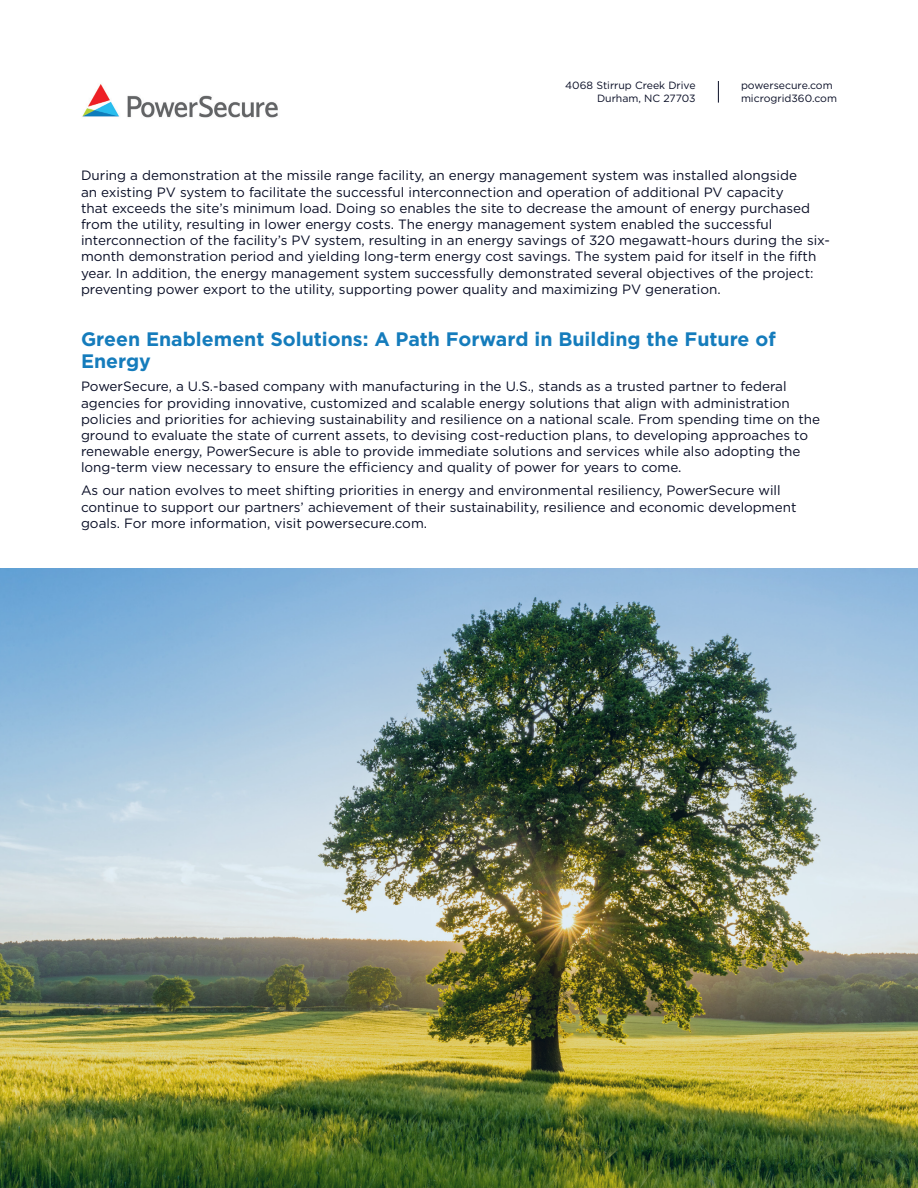
<style>
.page{position:relative;width:918px;height:1188px;background:#fff}
.page>*{position:absolute;margin:0;border:0;box-sizing:border-box;transform-origin:0 0}
.t1{font:700 19.5px/22.5px "Gotham";color:#157cbc}
.t2{font:13.5px/16.2px "Gotham";color:#080d25}
.t3{font:10.5px "Gotham";color:#080d25}
</style>
<div class="page">
<svg style="left:718px;top:81px;width:1px;height:22px"></svg>
<img style="left:82px;top:84px;width:196px;height:34px">
<img style="left:0;top:568px;width:918px;height:620px">
<p class="t3" style="left:565px;top:79px;width:132px">4068 Stirrup Creek Drive</p>
<p class="t3" style="left:597px;top:92px;width:100px">Durham, NC 27703</p>
<p class="t3" style="left:741px;top:79px;width:93px">powersecure.com</p>
<p class="t3" style="left:741px;top:92px;width:98px">microgrid360.com</p>
<p class="t2" style="left:81px;top:167px;width:751px">During a demonstration at the missile range facility, an energy management system was installed alongside<br>an existing PV system to facilitate the successful interconnection and operation of additional PV capacity<br>that exceeds the site’s minimum load. Doing so enables the site to decrease the amount of energy purchased from the utility, resulting in lower energy costs. The energy management system enabled the successful interconnection of the facility’s PV system, resulting in an energy savings of 320 megawatt-hours during the six&shy;month demonstration period and yielding long-term energy cost savings. The system paid for itself in the fifth year. In addition, the energy management system successfully demonstrated several objectives of the project: preventing power export to the utility, supporting power quality and maximizing PV generation.</p>
<p class="t1" style="left:81px;top:328px;width:696px">Green Enablement Solutions: A Path Forward in Building the Future of<br>Energy</p>
<p class="t2" style="left:81px;top:378px;width:741px">PowerSecure, a U.S.-based company with manufacturing in the U.S., stands as a trusted partner to federal agencies for providing innovative, customized and scalable energy solutions that align with administration policies and priorities for achieving sustainability and resilience on a national scale. From spending time on the ground to evaluate the state of current assets, to devising cost-reduction plans, to developing approaches to renewable energy, PowerSecure is able to provide immediate solutions and services while also adopting the long-term view necessary to ensure the efficiency and quality of power for years to come.</p>
<p class="t2" style="left:81px;top:482px;width:717px">As our nation evolves to meet shifting priorities in energy and environmental resiliency, PowerSecure will continue to support our partners’ achievement of their sustainability, resilience and economic development goals. For more information, visit powersecure.com.</p>
</div>
